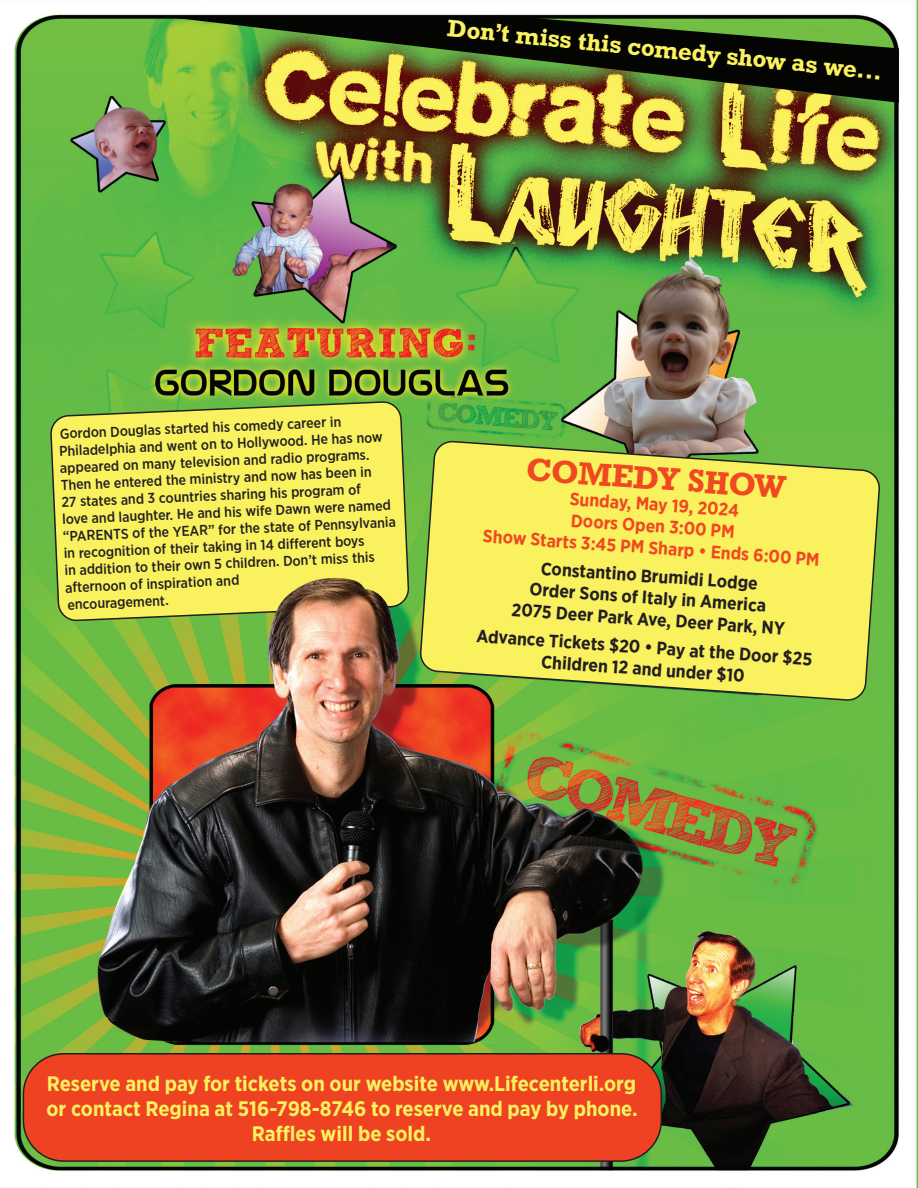
<style>
.page{position:relative;width:918px;height:1188px;background:#fff}
.page>*{position:absolute;margin:0;border:0;box-sizing:border-box;transform-origin:0 0}
.t1{font:700 30px "Rockwell";color:#f04922}
.t2{font:700 22.5px "Rockwell";color:#faf15f}
.t3{font:700 21px/25.2px "Gotham Narrow";color:#faf15f}
.t4{font:700 18px/21.6px "Gotham Narrow";color:#231f20;text-align:center}
.t5{font:700 18px "Gotham Narrow";color:#f04922}
.t6{font:500 14.25px/17px "Gotham Narrow";color:#231f20}
</style>
<div class="page">
<img style="left:14px;top:0;width:904px;height:1188px">
<svg style="left:51px;top:402px;width:358px;height:219px;background:#ebe85c"></svg>
<div style="left:23px;top:1054px;width:638px;height:107px;background:#ef4222;border-radius:40px"></div>
<div style="left:23px;top:1053px;width:639px;height:109px;border:2px solid #231f20;border-radius:40px"></div>
<svg style="left:170px;top:16px;width:729px;height:87px;background:#536025"></svg>
<img style="left:274px;top:578px;width:117px;height:40px">
<svg style="left:418px;top:440px;width:463px;height:262px;background:#e2e35a"></svg>
<p class="t2" style="left:449px;top:12px;width:438px;rotate:6deg">Don’t miss this comedy show as we...</p>
<p class="t6" style="left:57px;top:426px;width:335px;rotate:-3deg">Gordon Douglas started his comedy career in Philadelphia and went on to Hollywood. He has now appeared on many television and radio programs.<br>Then he entered the ministry and now has been in<br>27 states and 3 countries sharing his program of<br>love and laughter. He and his wife Dawn were named “PARENTS of the YEAR” for the state of Pennsylvania in recognition of their taking in 14 diff erent boys<br>in addition to their own 5 children. Don’t miss this afternoon of inspiration and<br>encouragement.</p>
<p class="t1" style="left:528px;top:450px;width:262px;rotate:4deg">COMEDY SHOW</p>
<p class="t5" style="left:571px;top:487px;width:171px;rotate:4deg">Sunday, May 19, 2024</p>
<p class="t5" style="left:572px;top:509px;width:166px;rotate:4deg">Doors Open 3:00 PM</p>
<p class="t5" style="left:484px;top:524px;width:339px;rotate:4deg">Show Starts 3:45 PM Sharp • Ends 6:00 PM</p>
<p class="t4" style="left:532px;top:557px;width:239px;rotate:4deg">Constantino Brumidi Lodge<br>Order Sons of Italy in America</p>
<p class="t4" style="left:512px;top:599px;width:276px;rotate:4deg">2075 Deer Park Ave, Deer Park, NY</p>
<p class="t4" style="left:477px;top:624px;width:338px;rotate:4deg">Advance Tickets $20 • Pay at the Door $25</p>
<p class="t4" style="left:542px;top:651px;width:205px;rotate:4deg">Children 12 and under $10</p>
<p class="t3" style="left:47px;top:1070px;width:593px">Reserve and pay for tickets on our website www.Lifecenterli.org or contact Regina at 516-798-8746 to reserve and pay by phone.</p>
<p class="t3" style="left:252px;top:1121px;width:181px">Raffles will be sold.</p>
</div>
